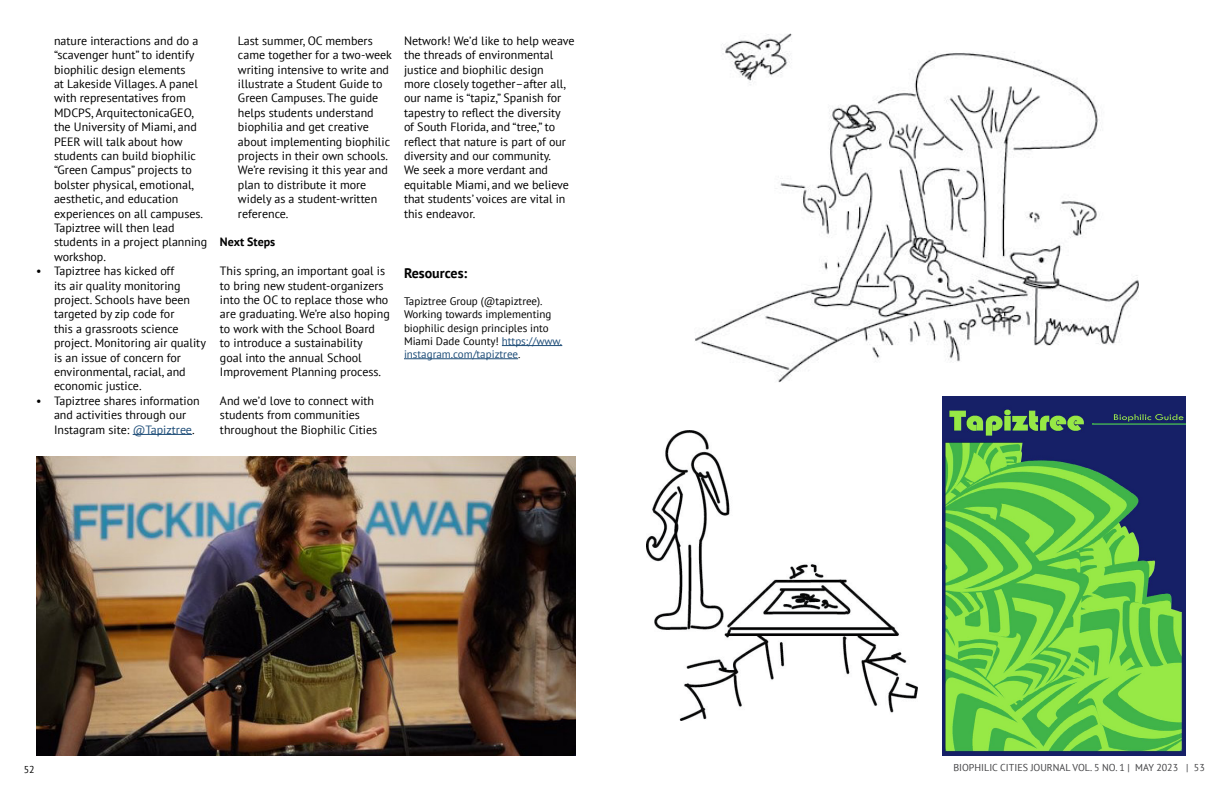
<style>
.page{position:relative;width:1224px;height:792px;background:#fff}
.page>*{position:absolute;margin:0;border:0;box-sizing:border-box;transform-origin:0 0}
.t1{font:700 14px "PT Sans";color:#000}
.t2{font:12px/14.4px "PT Sans";color:#000}
.t3{font:700 12px "PT Sans";color:#000}
.t4{font:11px/13.2px "PT Sans";color:#000}
.t5{font:10px "PT Sans";color:#434345}
.t6{font:10px "PT Sans";color:#000}
.s1{color:#1f4e79}
</style>
<div class="page">
<hr style="left:133px;top:434px;width:59px;height:1px;background:#1f4e79">
<hr style="left:502px;top:345px;width:60px;height:1px;background:#1f4e79">
<hr style="left:404px;top:358px;width:114px;height:1px;background:#1f4e79">
<img style="left:695px;top:34px;width:444px;height:349px">
<img style="left:36px;top:457px;width:540px;height:299px">
<img style="left:647px;top:430px;width:271px;height:290px">
<img style="left:942px;top:396px;width:243px;height:360px">
<p class="t2" style="left:54px;top:33px;width:155px">nature interactions and do a “scavenger hunt” to identify biophilic design elements<br>at Lakeside Villages. A panel with representatives from<br>MDCPS, ArquitectonicaGEO, the University of Miami, and<br>PEER will talk about how students can build biophilic “Green Campus” projects to bolster physical, emotional, aesthetic, and education experiences on all campuses.<br>Tapiztree will then lead students in a project planning workshop.</p>
<p class="t2" style="left:54px;top:263px;width:153px;text-indent:-18px">• Tapiztree has kicked off<br>its air quality monitoring project. Schools have been targeted by zip code for<br>this a grassroots science project. Monitoring air quality is an issue of concern for environmental, racial, and economic justice.</p>
<p class="t2" style="left:54px;top:393px;width:147px;text-indent:-18px">• Tapiztree shares information and activities through our<br>Instagram site: <span class="s1">@Tapiztree</span>.</p>
<p class="t2" style="left:238px;top:33px;width:155px">Last summer, OC members came together for a two-week writing intensive to write and illustrate a Student Guide to<br>Green Campuses. The guide helps students understand biophilia and get creative about implementing biophilic projects in their own schools.<br>We’re revising it this year and plan to distribute it more widely as a student-written reference.</p>
<p class="t3" style="left:220px;top:234px;width:57px">Next Steps</p>
<p class="t2" style="left:220px;top:263px;width:171px">This spring, an important goal is to bring new student-organizers into the OC to replace those who are graduating. We’re also hoping to work with the School Board<br>to introduce a sustainability<br>goal into the annual School<br>Improvement Planning process.</p>
<p class="t2" style="left:220px;top:393px;width:159px">And we’d love to connect with students from communities throughout the Biophilic Cities</p>
<p class="t2" style="left:404px;top:33px;width:172px">Network! We’d like to help weave the threads of environmental justice and biophilic design<br>more closely together–after all, our name is “tapiz,” Spanish for tapestry to reflect the diversity<br>of South Florida, and “tree,” to reflect that nature is part of our diversity and our community.<br>We seek a more verdant and equitable Miami, and we believe that students’ voices are vital in this endeavor.</p>
<p class="t1" style="left:404px;top:263px;width:65px">Resources:</p>
<p class="t4" style="left:404px;top:294px;width:160px">Tapiztree Group (@tapiztree).<br>Working towards implementing biophilic design principles into<br>Miami Dade County! <span class="s1">https://www. instagram.com/tapiztree</span>.</p>
<p class="t6" style="left:24px;top:763px;width:12px">52</p>
<p class="t5" style="left:953px;top:761px;width:253px">BIOPHILIC CITIES JOURNAL VOL. 5 NO. 1 | MAY 2023 | 53</p>
</div>
